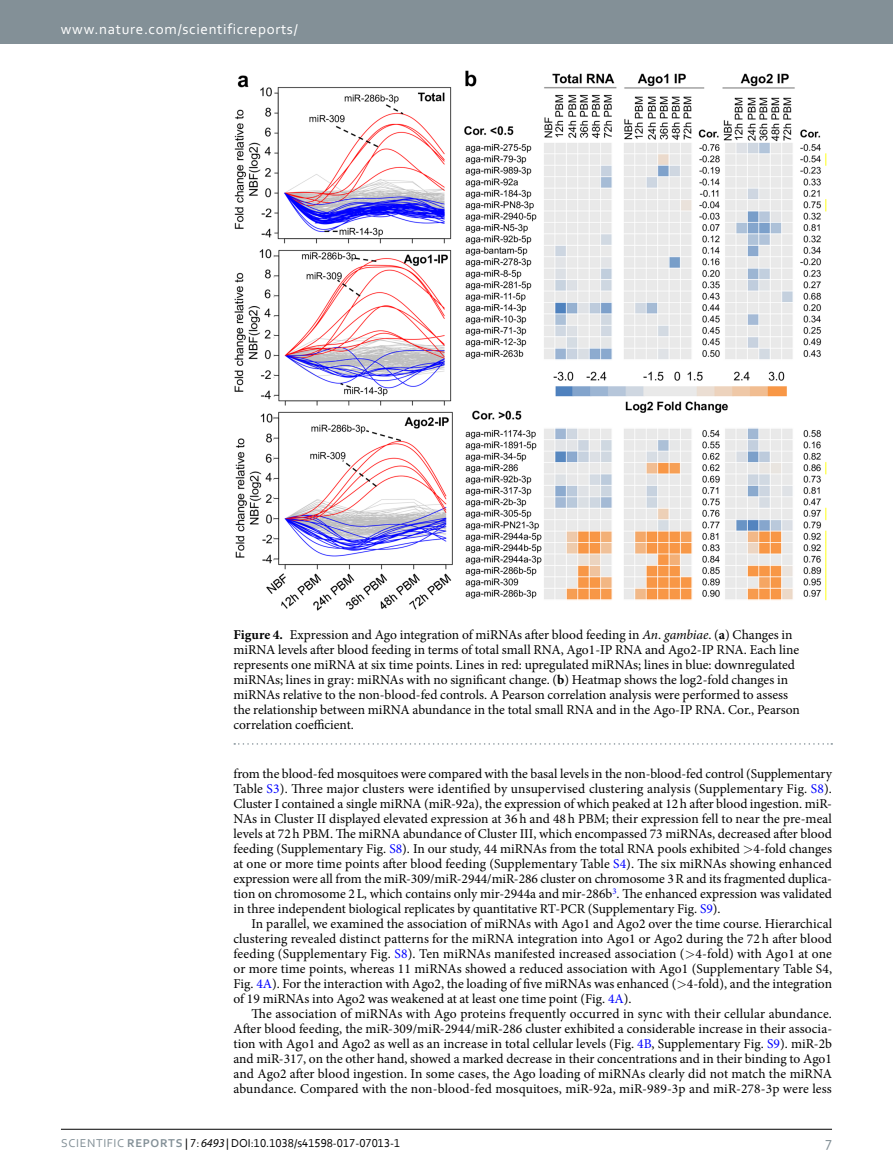
<style>
.page{position:relative;width:893px;height:1174px;background:#fff}
.page>*{position:absolute;margin:0;border:0;box-sizing:border-box;transform-origin:0 0}
.t1{font:15px "Corbel 2";letter-spacing:.045em;color:#fff}
.t2{font:15px "Corbel 2";color:#839097}
.t3{font:13.5px/15px "Minion Pro";color:#000;text-align:justify}
.t4{font:12px "Corbel";color:#000}
.s1{font-weight:700}
.s2{font-style:italic}
.s3{color:#00f}
.s4{font-family:"Corbel 2";color:#839097}
.s5{font-family:"Corbel Bold 2";color:#839097}
.s6{font-family:"Myriad Pro";font-style:italic}
</style>
<div class="page">
<div style="left:0;top:0;width:893px;height:43px;background:#839097"></div>
<hr style="left:61px;top:1129px;width:771px;height:1px;background:#000">
<img style="left:234px;top:70px;width:593px;height:541px">
<svg style="left:234px;top:743px;width:598px;height:1px"></svg>
<p class="t1" style="left:61px;top:19px;width:238px">www.nature.com/scientificreports/</p>
<p class="t3" style="left:233px;top:627px;width:568px;text-align:left"><span class="s1">Figure 4.</span> Expression and Ago integration of miRNAs after blood feeding in <span class="s2">An</span>. <span class="s2">gambiae</span>. (<span class="s1">a</span>) Changes in miRNA levels after blood feeding in terms of total small RNA, Ago1-IP RNA and Ago2-IP RNA. Each line represents one miRNA at six time points. Lines in red: upregulated miRNAs; lines in blue: downregulated miRNAs; lines in gray: miRNAs with no significant change. (<span class="s1">b</span>) Heatmap shows the log2-fold changes in miRNAs relative to the non-blood-fed controls. A Pearson correlation analysis were performed to assess the relationship between miRNA abundance in the total small RNA and in the Ago-IP RNA. Cor., Pearson correlation coefficient.</p>
<p class="t3" style="left:233px;top:766px;width:600px">from the blood-fed mosquitoes were compared with the basal levels in the non-blood-fed control (Supplementary Table <span class="s3">S3</span>). Three major clusters were identified by unsupervised clustering analysis (Supplementary Fig. <span class="s3">S8</span>).<br>Cluster I contained a single miRNA (miR-92a), the expression of which peaked at 12h after blood ingestion. miR-NAs in Cluster II displayed elevated expression at 36h and 48 h PBM; their expression fell to near the pre-meal levels at 72h PBM. The miRNA abundance of Cluster III, which encompassed 73 miRNAs, decreased after blood feeding (Supplementary Fig. <span class="s3">S8</span>). In our study, 44 miRNAs from the total RNA pools exhibited 4-fold changes at one or more time points after blood feeding (Supplementary Table <span class="s3">S4</span>). The six miRNAs showing enhanced expression were all from the miR-309/miR-2944/miR-286 cluster on chromosome 3R and its fragmented duplica&shy;tion on chromosome 2L, which contains only mir-2944a and mir-286b<sup>3</sup>. The enhanced expression was validated in three independent biological replicates by quantitative RT-PCR (Supplementary Fig. <span class="s3">S9</span>).</p>
<p class="t3" style="left:233px;top:916px;width:600px;text-indent:18px">In parallel, we examined the association of miRNAs with Ago1 and Ago2 over the time course. Hierarchical clustering revealed distinct patterns for the miRNA integration into Ago1 or Ago2 during the 72 h after blood feeding (Supplementary Fig. <span class="s3">S8</span>). Ten miRNAs manifested increased association ( 4-fold) with Ago1 at one or more time points, whereas 11 miRNAs showed a reduced association with Ago1 (Supplementary Table S4, Fig. <span class="s3">4A</span>). For the interaction with Ago2, the loading of five miRNAs was enhanced ( 4-fold), and the integration of 19 miRNAs into Ago2 was weakened at at least one time point (Fig. <span class="s3">4A</span>).</p>
<p class="t3" style="left:233px;top:1006px;width:600px;text-indent:18px">The association of miRNAs with Ago proteins frequently occurred in sync with their cellular abundance.<br>After blood feeding, the miR-309/miR-2944/miR-286 cluster exhibited a considerable increase in their associa&shy;tion with Ago1 and Ago2 as well as an increase in total cellular levels (Fig. <span class="s3">4B</span>, Supplementary Fig. <span class="s3">S9</span>). miR-2b and miR-317, on the other hand, showed a marked decrease in their concentrations and in their binding to Ago1 and Ago2 after blood ingestion. In some cases, the Ago loading of miRNAs clearly did not match the miRNA abundance. Compared with the non-blood-fed mosquitoes, miR-92a, miR-989-3p and miR-278-3p were less</p>
<p class="t4" style="left:61px;top:1135px;width:341px"><span class="s4">SCIenTIFIC</span> <span class="s5">REPORTS</span> | 7: <span class="s6">6493</span> | DOI:10.1038/s41598-017-07013-1</p>
<p class="t2" style="left:826px;top:1132px;width:8px">7</p>
</div>
